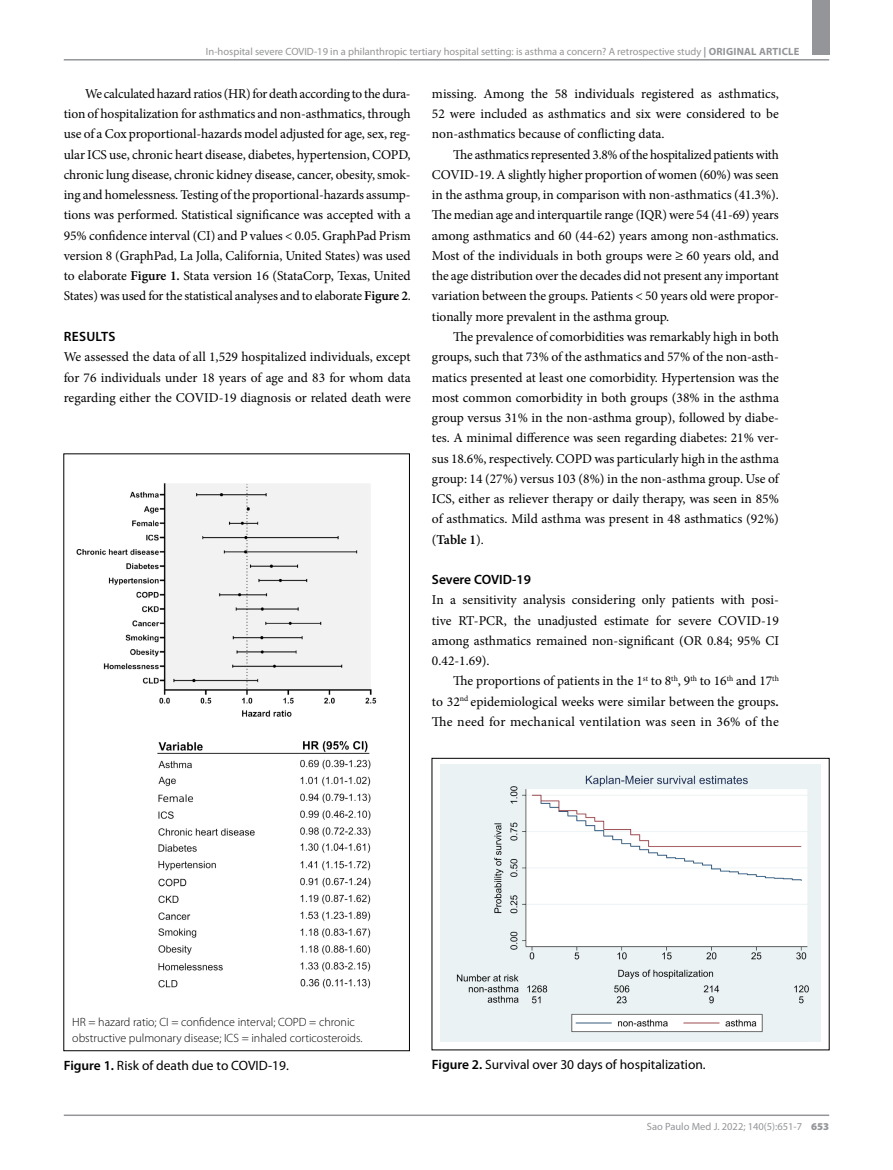
<style>
.page{position:relative;width:893px;height:1170px;background:#fff}
.page>*{position:absolute;margin:0;border:0;box-sizing:border-box;transform-origin:0 0}
.t1{font:13.5px/20.2px "Minion Pro";color:#000;text-align:justify}
.t2{font:13.5px "Myriad Pro";color:#000}
.t3{font:600 13.5px "Myriad Pro";color:#000}
.t4{font:600 13.5px "Myriad Pro";letter-spacing:.02em;color:#000}
.t5{font:300 12px/16.5px "Myriad Pro";color:#000}
.t6{font:10.5px "Myriad Pro";color:#939598}
.s1{font-weight:700}
.s2{font-weight:600}
.s3{font-weight:900}
</style>
<div class="page">
<div style="left:812px;top:0;width:17px;height:55px;background:#939598"></div>
<hr style="left:64px;top:59px;width:765px;height:2px;background:#939598">
<hr style="left:64px;top:1114px;width:765px;height:1px;background:#939598">
<img style="left:77px;top:483px;width:300px;height:233px">
<img style="left:440px;top:764px;width:381px;height:277px">
<img style="left:157px;top:741px;width:214px;height:248px">
<p class="t6" style="left:206px;top:45px;width:595px">In-hospital severe COVID-19 in a philanthropic tertiary hospital setting: is asthma a concern? A retrospective study <span class="s1">| ORIGINAL ARTICLE</span></p>
<p class="t1" style="left:64px;top:83px;width:349px;text-indent:21px">We calculated hazard ratios (HR) for death according to the dura&shy;tion of hospitalization for asthmatics and non-asthmatics, through use of a Cox proportional-hazards model adjusted for age, sex, reg&shy;ular ICS use, chronic heart disease, diabetes, hypertension, COPD, chronic lung disease, chronic kidney disease, cancer, obesity, smok&shy;ing and homelessness. Testing of the proportional-hazards assump&shy;tions was performed. Statistical significance was accepted with a 95% confidence interval (CI) and P values &lt; 0.05. GraphPad Prism version 8 (GraphPad, La Jolla, California, United States) was used to elaborate <span class="s2">Figure 1.</span> Stata version 16 (StataCorp, Texas, United States) was used for the statistical analyses and to elaborate <span class="s2">Figure 2</span>.</p>
<p class="t4" style="left:64px;top:328px;width:53px">RESULTS</p>
<p class="t1" style="left:64px;top:347px;width:348px">We assessed the data of all 1,529 hospitalized individuals, except for 76 individuals under 18 years of age and 83 for whom data regarding either the COVID-19 diagnosis or related death were</p>
<p class="t1" style="left:432px;top:83px;width:348px">missing. Among the 58 individuals registered as asthmatics, 52 were included as asthmatics and six were considered to be non-asthmatics because of conflicting data.</p>
<p class="t1" style="left:432px;top:144px;width:349px;text-indent:21px">The asthmatics represented 3.8% of the hospitalized patients with COVID-19. A slightly higher proportion of women (60%) was seen in the asthma group, in comparison with non-asthmatics (41.3%).<br>The median age and interquartile range (IQR) were 54 (41-69) years among asthmatics and 60 (44-62) years among non-asthmatics.<br>Most of the individuals in both groups were ≥ 60 years old, and the age distribution over the decades did not present any important variation between the groups. Patients &lt; 50 years old were propor&shy;tionally more prevalent in the asthma group.</p>
<p class="t1" style="left:432px;top:326px;width:349px;text-indent:21px">The prevalence of comorbidities was remarkably high in both groups, such that 73% of the asthmatics and 57% of the non-asth&shy;matics presented at least one comorbidity. Hypertension was the most common comorbidity in both groups (38% in the asthma group versus 31% in the non-asthma group), followed by diabe&shy;tes. A minimal difference was seen regarding diabetes: 21% ver&shy;sus 18.6%, respectively. COPD was particularly high in the asthma group: 14 (27%) versus 103 (8%) in the non-asthma group. Use of ICS, either as reliever therapy or daily therapy, was seen in 85% of asthmatics. Mild asthma was present in 48 asthmatics (92%) (<span class="s2">Table 1</span>).</p>
<p class="t3" style="left:432px;top:571px;width:100px">Severe COVID-19</p>
<p class="t1" style="left:432px;top:590px;width:348px">In a sensitivity analysis considering only patients with posi&shy;tive RT-PCR, the unadjusted estimate for severe COVID-19 among asthmatics remained non-significant (OR 0.84; 95% CI 0.42-1.69).</p>
<p class="t1" style="left:432px;top:671px;width:348px;text-indent:21px">The proportions of patients in the 1<sup>st</sup> to 8<sup>th</sup>, 9<sup>th</sup> to 16<sup>th</sup> and 17<sup>th </sup>to 32<sup>nd</sup> epidemiological weeks were similar between the groups<span class="s2">.<br></span>The need for mechanical ventilation was seen in 36% of the</p>
<p class="t5" style="left:72px;top:1013px;width:292px">HR = hazard ratio; CI = confidence interval; COPD = chronic obstructive pulmonary disease; ICS = inhaled corticosteroids.</p>
<p class="t2" style="left:64px;top:1057px;width:227px"><span class="s2">Figure 1.</span> Risk of death due to COVID-19.</p>
<p class="t2" style="left:432px;top:1056px;width:275px"><span class="s2">Figure 2.</span> Survival over 30 days of hospitalization.</p>
<p class="t6" style="left:647px;top:1119px;width:184px">Sao Paulo Med J. 2022; 140(5):651-7 <span class="s3">653</span></p>
</div>
